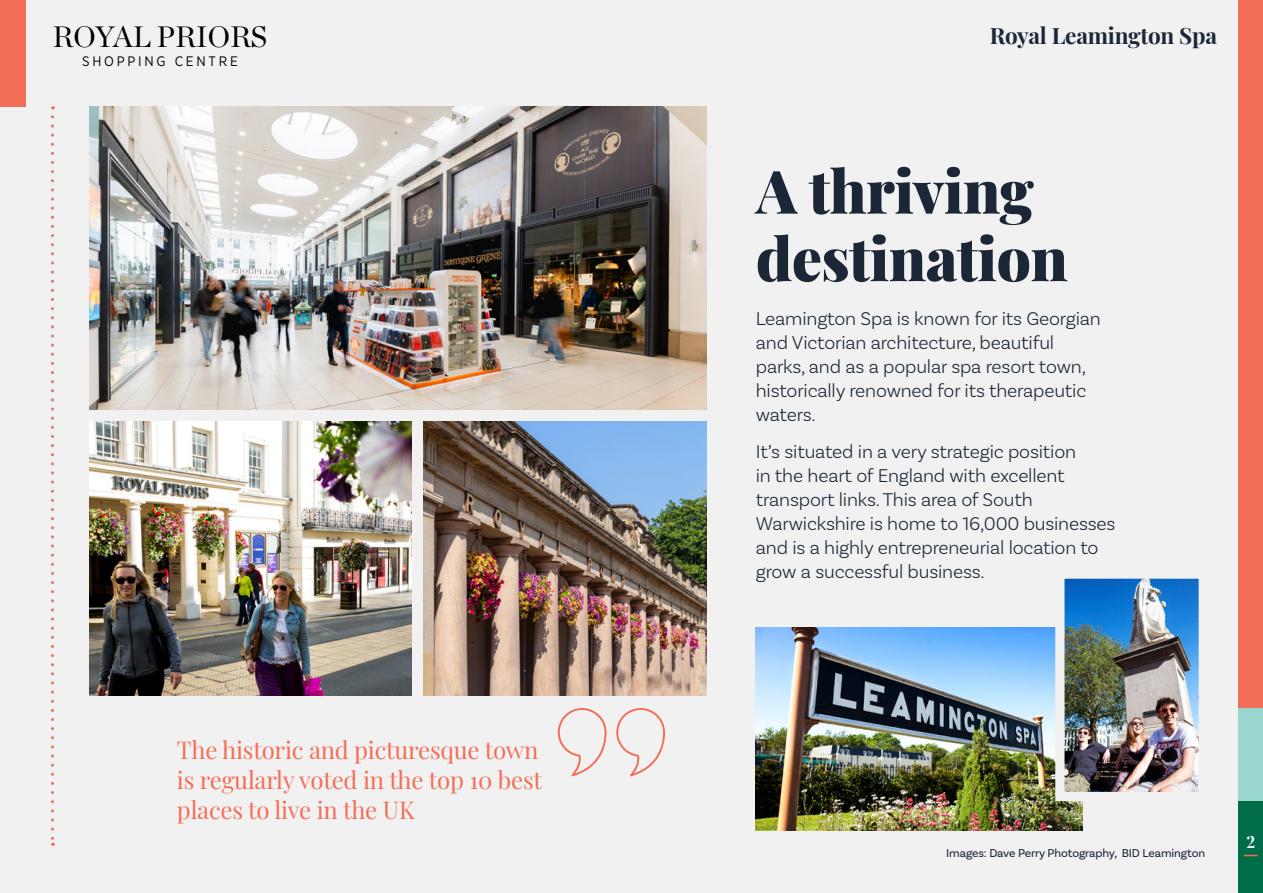
<style>
.page{position:relative;width:1263px;height:893px;background:#f2f1f1}
.page>*{position:absolute;margin:0;border:0;box-sizing:border-box;transform-origin:0 0}
.t1{font:900 60px/67.5px "Playfair Display";letter-spacing:-.01em;color:#1b2737}
.t2{font:29.4px "Chronicle Display";color:#000}
.t3{font:24px/30px "Playfair Display";letter-spacing:-.01em;color:#f36e58}
.t4{font:700 22.5px "Playfair Display";letter-spacing:-.01em;color:#1b2737}
.t5{font:300 19.5px/24px "Basic Sans";letter-spacing:-.01em;color:#1b2737}
.t6{font:700 16.5px "Playfair Display SC";color:#fff}
.t7{font:13.8px "Gotham Narrow";letter-spacing:.2em;color:#000}
.t8{font:12px "Basic Sans";letter-spacing:-.01em;color:#1b2737}
</style>
<div class="page">
<div style="left:1238px;top:708px;width:25px;height:93px;background:#99d6ce"></div>
<div style="left:1238px;top:0;width:25px;height:708px;background:#f36e58"></div>
<div style="left:1238px;top:801px;width:25px;height:92px;background:#006c4a"></div>
<div style="left:0;top:0;width:26px;height:106px;background:#f36e58"></div>
<svg style="left:1244px;top:855px;width:13px;height:1px"></svg>
<svg style="left:51px;top:117px;width:3px;height:729px"></svg>
<img style="left:89px;top:106px;width:618px;height:304px">
<img style="left:89px;top:422px;width:323px;height:273px">
<img style="left:424px;top:422px;width:283px;height:273px">
<svg style="left:557px;top:708px;width:109px;height:69px"></svg>
<img style="left:756px;top:628px;width:327px;height:202px">
<img style="left:1065px;top:579px;width:133px;height:212px">
<div style="left:1055px;top:569px;width:153px;height:232px;border:9px solid #f2f1f1"></div>
<h2 class="t2" style="left:53px;top:14px;width:216px">ROYAL PRIORS</h2>
<p class="t7" style="left:82px;top:52px;width:157px">SHOPPING CENTRE</p>
<p class="t3" style="left:177px;top:732px;width:367px">The historic and picturesque town is regularly voted in the top 10 best places to live in the UK</p>
<p class="t4" style="left:990px;top:18px;width:229px">Royal Leamington Spa</p>
<h1 class="t1" style="left:756px;top:152px;width:314px">A thriving destination</h1>
<p class="t5" style="left:756px;top:306px;width:346px">Leamington Spa is known for its Georgian and Victorian architecture, beautiful parks, and as a popular spa resort town, historically renowned for its therapeutic waters.</p>
<p class="t5" style="left:756px;top:439px;width:361px">It’s situated in a very strategic position<br>in the heart of England with excellent transport links. This area of South Warwickshire is home to 16,000 businesses and is a highly entrepreneurial location to grow a successful business.</p>
<p class="t8" style="left:946px;top:846px;width:260px">Images: Dave Perry Photography, BID Leamington</p>
<p class="t6" style="left:1246px;top:829px;width:10px">2</p>
</div>
